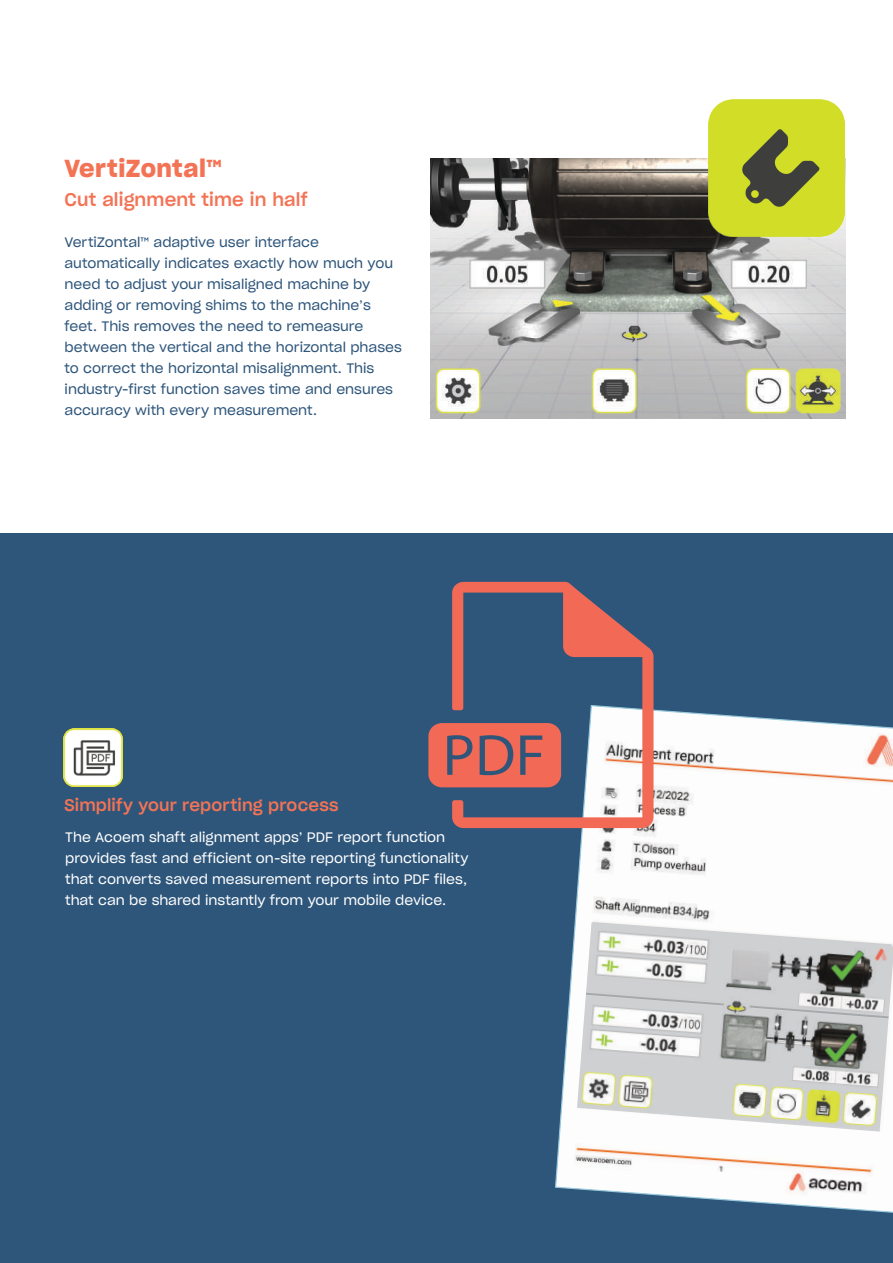
<style>
.page{position:relative;width:893px;height:1263px;background:#fff}
.page>*{position:absolute;margin:0;border:0;box-sizing:border-box;transform-origin:0 0}
.t1{font:24px "Sharp Grotesk Sm Bold 20";letter-spacing:.02em;color:#f37355}
.t2{font:18px "Sharp Grotesk Medium 20";letter-spacing:.01em;color:#f37355}
.t3{font:16.5px "Sharp Grotesk Medium 20";letter-spacing:.01em;color:#f37355}
.t4{font:13.5px/21px "Sharp Grotesk Book 20";color:#2e567b}
.t5{font:13.5px/21px "Sharp Grotesk Book 20";color:#fff}
</style>
<div class="page">
<div style="left:0;top:534px;width:893px;height:729px;background:#2e567b"></div>
<svg style="left:554px;top:704px;width:339px;height:509px;background:#e0e3e6"></svg>
<img style="left:64px;top:728px;width:59px;height:59px">
<svg style="left:428px;top:723px;width:24px;height:64px;background:#cc655c"></svg>
<svg style="left:452px;top:582px;width:201px;height:246px"></svg>
<img style="left:577px;top:923px;width:316px;height:208px">
<img style="left:430px;top:158px;width:416px;height:260px">
<img style="left:708px;top:100px;width:137px;height:137px">
<h1 class="t1" style="left:65px;top:149px;width:159px">VertiZontal™</h1>
<h2 class="t2" style="left:65px;top:184px;width:245px">Cut alignment time in half</h2>
<p class="t4" style="left:65px;top:231px;width:339px">VertiZontal™ adaptive user interface automatically indicates exactly how much you need to adjust your misaligned machine by adding or removing shims to the machine’s feet. This removes the need to remeasure between the vertical and the horizontal phases to correct the horizontal misalignment. This industry-first function saves time and ensures accuracy with every measurement.</p>
<p class="t3" style="left:65px;top:791px;width:276px">Simplify your reporting process</p>
<p class="t5" style="left:65px;top:826px;width:405px">The Acoem shaft alignment apps’ PDF report function provides fast and efficient on-site reporting functionality that converts saved measurement reports into PDF files, that can be shared instantly from your mobile device.</p>
</div>
